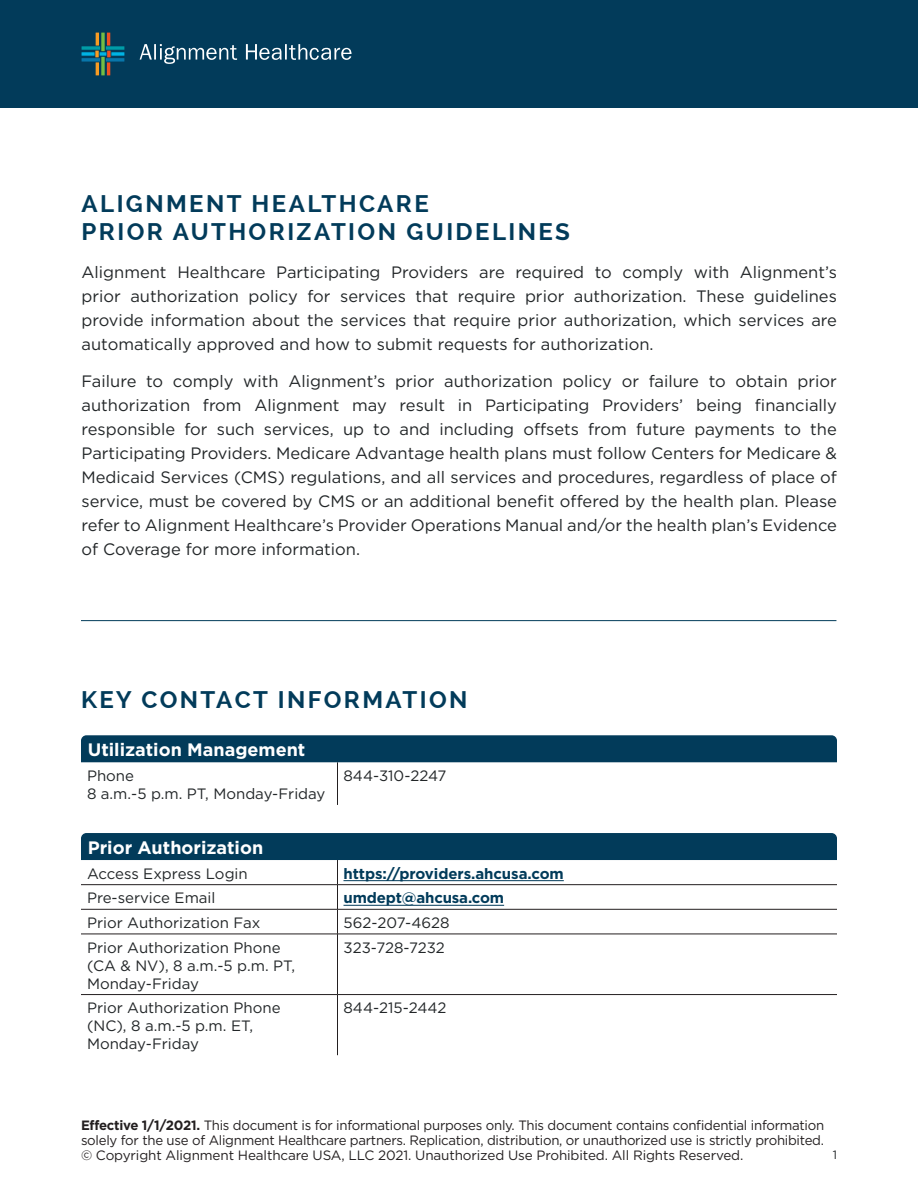
<style>
.page{position:relative;width:918px;height:1188px;background:#fff}
.page>*{position:absolute;margin:0;border:0;box-sizing:border-box;transform-origin:0 0}
.t1{font:700 24px/28.8px "Raleway";letter-spacing:.1em;color:#023b5a}
.t2{font:700 18px "Gotham HTF";color:#fff}
.t3{font:16.5px/24px "Gotham HTF";color:#222628;text-align:justify}
.t4{font:15px/18px "Gotham HTF";color:#222628}
.t5{font:700 15px "Gotham HTF";letter-spacing:-.005em;color:#023b5a}
.t6{font:13.5px/15px "Gotham HTF";letter-spacing:-.01em;color:#231f20;text-align:justify}
.t7{font:12px "Gotham HTF";color:#222628}
.s1{font-weight:700}
</style>
<div class="page">
<div style="left:0;top:0;width:918px;height:108px;background:#023b5a"></div>
<svg style="left:106px;top:46px;width:18px;height:4px"></svg>
<svg style="left:106px;top:58px;width:18px;height:4px"></svg>
<svg style="left:111px;top:52px;width:13px;height:4px"></svg>
<svg style="left:95px;top:33px;width:16px;height:42px"></svg>
<svg style="left:82px;top:52px;width:13px;height:4px"></svg>
<svg style="left:82px;top:46px;width:18px;height:4px"></svg>
<svg style="left:82px;top:58px;width:18px;height:4px"></svg>
<svg style="left:140px;top:44px;width:212px;height:20px"></svg>
<hr style="left:81px;top:620px;width:755px;height:1px;background:#023b5a">
<hr style="left:337px;top:762px;width:1px;height:43px;background:#231f20">
<div style="left:81px;top:735px;width:756px;height:27px;background:#023b5a"></div>
<hr style="left:337px;top:934px;width:1px;height:60px;background:#231f20">
<hr style="left:337px;top:995px;width:1px;height:60px;background:#231f20">
<hr style="left:81px;top:934px;width:257px;height:1px;background:#231f20">
<hr style="left:338px;top:934px;width:499px;height:1px;background:#231f20">
<hr style="left:81px;top:994px;width:257px;height:1px;background:#231f20">
<hr style="left:338px;top:994px;width:499px;height:1px;background:#231f20">
<svg style="left:81px;top:833px;width:756px;height:101px"></svg>
<h1 class="t1" style="left:82px;top:189px;width:490px">ALIGNMENT HEALTHCARE<br>PRIOR AUTHORIZATION GUIDELINES</h1>
<p class="t3" style="left:82px;top:260px;width:757px">Alignment Healthcare Participating Providers are required to comply with Alignment’s prior authorization policy for services that require prior authorization. These guidelines provide information about the services that require prior authorization, which services are automatically approved and how to submit requests for authorization.</p>
<p class="t3" style="left:82px;top:369px;width:757px">Failure to comply with Alignment’s prior authorization policy or failure to obtain prior authorization from Alignment may result in Participating Providers’ being financially responsible for such services, up to and including offsets from future payments to the Participating Providers. Medicare Advantage health plans must follow Centers for Medicare &amp; Medicaid Services (CMS) regulations, and all services and procedures, regardless of place of service, must be covered by CMS or an additional benefit offered by the health plan. Please refer to Alignment Healthcare’s Provider Operations Manual and/or the health plan’s Evidence of Coverage for more information.</p>
<h2 class="t1" style="left:81px;top:686px;width:388px">KEY CONTACT INFORMATION</h2>
<h3 class="t2" style="left:88px;top:740px;width:219px">Utilization Management</h3>
<p class="t4" style="left:87px;top:766px;width:49px">Phone</p>
<p class="t4" style="left:344px;top:766px;width:104px">844-310-2247</p>
<p class="t4" style="left:87px;top:784px;width:240px">8 a.m.-5 p.m. PT, Monday-Friday</p>
<h3 class="t2" style="left:88px;top:837px;width:177px">Prior Authorization</h3>
<p class="t4" style="left:87px;top:864px;width:162px">Access Express Login</p>
<p class="t5" style="left:344px;top:865px;width:222px">https://providers.ahcusa.com</p>
<p class="t4" style="left:87px;top:889px;width:130px">Pre-service Email</p>
<p class="t5" style="left:344px;top:889px;width:162px">umdept@ahcusa.com</p>
<p class="t4" style="left:87px;top:913px;width:175px">Prior Authorization Fax</p>
<p class="t4" style="left:344px;top:913px;width:108px">562-207-4628</p>
<p class="t4" style="left:87px;top:938px;width:210px">Prior Authorization Phone (CA &amp; NV), 8 a.m.-5 p.m. PT,<br>Monday-Friday</p>
<p class="t4" style="left:344px;top:938px;width:103px">323-728-7232</p>
<p class="t4" style="left:87px;top:999px;width:195px">Prior Authorization Phone (NC), 8 a.m.-5 p.m. ET,<br>Monday-Friday</p>
<p class="t4" style="left:344px;top:999px;width:105px">844-215-2442</p>
<p class="t6" style="left:81px;top:1117px;width:745px"><span class="s1">Effective 1/1/2021.</span> This document is for informational purposes only. This document contains confidential information solely for the use of Alignment Healthcare partners. Replication, distribution, or unauthorized use is strictly prohibited. © Copyright Alignment Healthcare USA, LLC 2021. Unauthorized Use Prohibited. All Rights Reserved.</p>
<p class="t7" style="left:833px;top:1148px;width:6px">1</p>
</div>
